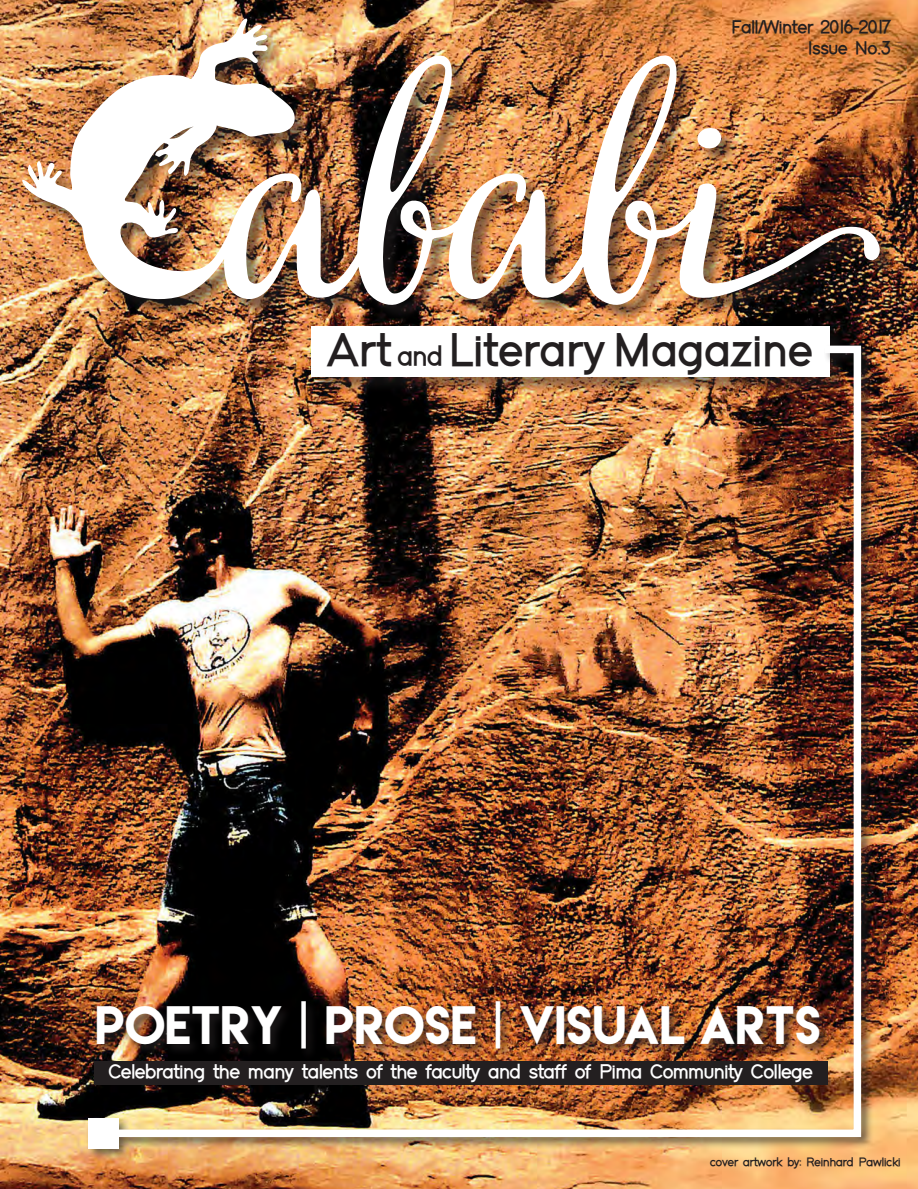
<style>
.page{position:relative;width:918px;height:1189px;background:#fff}
.page>*{position:absolute;margin:0;border:0;box-sizing:border-box;transform-origin:0 0}
.t1{font:48px "Lemon Milk";color:#fff}
.t2{font:45px "Elevationnormal";letter-spacing:.03em;color:#231f20}
.t3{font:19.5px "Elevationnormal";color:#fff}
.t4{font:18px "Elevationnormal";color:#231f20}
.t5{font:12px "Elevationnormal";color:#231f20}
.s1{font-size:27px}
</style>
<div class="page">
<img style="left:0;top:0;width:917px;height:1189px">
<div style="left:25px;top:21px;width:871px;height:301px;background:#231f20;opacity:.55"></div>
<img style="left:18px;top:18px;width:862px;height:290px">
<svg style="left:696px;top:127px;width:25px;height:22px"></svg>
<div style="left:311px;top:326px;width:518px;height:51px;background:#fff"></div>
<div style="left:86px;top:342px;width:787px;height:819px;background:#231f20;opacity:.67"></div>
<img style="left:96px;top:342px;width:768px;height:798px">
<div style="left:89px;top:1118px;width:30px;height:30px;background:#fff"></div>
<div style="left:94px;top:999px;width:737px;height:62px;background:#231f20;opacity:.75"></div>
<div style="left:94px;top:1061px;width:733px;height:23px;background:#231f20"></div>
<p class="t4" style="left:731px;top:18px;width:160px">Fall/Winter 2016-2017</p>
<p class="t4" style="left:808px;top:40px;width:84px">Issue No.3</p>
<p class="t2" style="left:328px;top:329px;width:485px">Art <span class="s1">and</span> Literary Magazine</p>
<p class="t1" style="left:95px;top:992px;width:727px">POETRY | PROSE | VISUAL ARTS</p>
<p class="t3" style="left:109px;top:1062px;width:705px">Celebrating the many talents of the faculty and staff of Pima Community College</p>
<p class="t5" style="left:709px;top:1157px;width:192px">cover artwork by: Reinhard Pawlicki</p>
</div>
